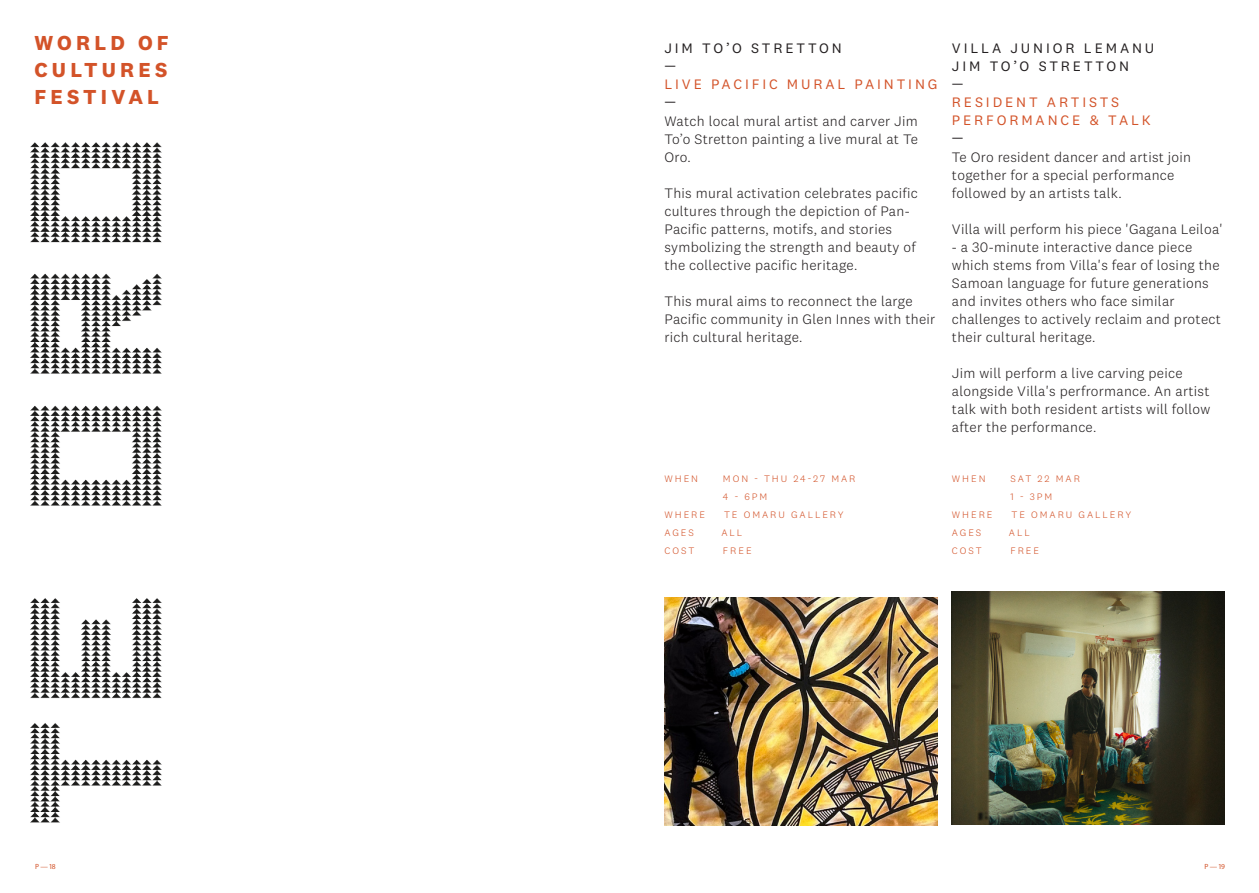
<style>
.page{position:relative;width:1259px;height:893px;background:#fff}
.page>*{position:absolute;margin:0;border:0;box-sizing:border-box;transform-origin:0 0}
.S1_DIN_Regular_14_18_CAPS{font:700 21px "National 2";letter-spacing:.2em;color:#d35329}
.S2__DIN_Regular_9_5_12_CAPS{font:300 14.25px/18px "National 2";letter-spacing:.02em;color:#231f20}
.S2__DIN_Regular_9_5_12_CAPS-2{font:14.25px/18px "National 2";letter-spacing:.2em;color:#d35329}
.S2__DIN_Regular_9_5_12_CAPS-3{font:14.25px "National 2";letter-spacing:.2em;color:#231f20}
.C_DETAILS{font:300 9.75px "National 2";letter-spacing:.2em;color:#d35329}
.t1{font:7.5px "Myriad Pro";color:#d35329}
</style>
<div class="page">
<img style="left:30px;top:142px;width:132px;height:681px">
<img style="left:664px;top:597px;width:273px;height:229px">
<img style="left:952px;top:591px;width:273px;height:234px">
<p class="S1_DIN_Regular_14_18_CAPS" style="left:34px;top:30px;width:136px">WORLD OF</p>
<p class="S1_DIN_Regular_14_18_CAPS" style="left:34px;top:57px;width:134px">CULTURES</p>
<p class="S1_DIN_Regular_14_18_CAPS" style="left:34px;top:84px;width:126px">FESTIVAL</p>
<p class="S2__DIN_Regular_9_5_12_CAPS-3" style="left:664px;top:39px;width:179px">JIM TO’O STRETTON</p>
<p class="S2__DIN_Regular_9_5_12_CAPS-3" style="left:664px;top:57px;width:13px">—</p>
<p class="S2__DIN_Regular_9_5_12_CAPS-2" style="left:664px;top:75px;width:274px">LIVE PACIFIC MURAL PAINTING</p>
<p class="S2__DIN_Regular_9_5_12_CAPS-3" style="left:664px;top:93px;width:13px">—</p>
<p class="S2__DIN_Regular_9_5_12_CAPS" style="left:664px;top:112px;width:255px;text-align:justify">Watch local mural artist and carver Jim To’o Stretton painting a live mural at Te Oro.</p>
<p class="S2__DIN_Regular_9_5_12_CAPS" style="left:664px;top:184px;width:255px">This mural activation celebrates pacific cultures through the depiction of Pan-Pacific patterns, motifs, and stories symbolizing the strength and beauty of the collective pacific heritage.</p>
<p class="S2__DIN_Regular_9_5_12_CAPS" style="left:664px;top:292px;width:272px">This mural aims to reconnect the large<br>Pacific community in Glen Innes with their rich cultural heritage.</p>
<p class="S2__DIN_Regular_9_5_12_CAPS-3" style="left:952px;top:39px;width:204px">VILLA JUNIOR LEMANU</p>
<p class="S2__DIN_Regular_9_5_12_CAPS-3" style="left:952px;top:57px;width:179px">JIM TO’O STRETTON</p>
<p class="S2__DIN_Regular_9_5_12_CAPS-3" style="left:952px;top:75px;width:13px">—</p>
<p class="S2__DIN_Regular_9_5_12_CAPS-2" style="left:952px;top:93px;width:200px">RESIDENT ARTISTS<br>PERFORMANCE &amp; TALK</p>
<p class="S2__DIN_Regular_9_5_12_CAPS-3" style="left:952px;top:129px;width:13px">—</p>
<p class="S2__DIN_Regular_9_5_12_CAPS" style="left:952px;top:148px;width:241px">Te Oro resident dancer and artist join together for a special performance followed by an artists talk.</p>
<p class="S2__DIN_Regular_9_5_12_CAPS" style="left:952px;top:220px;width:272px">Villa will perform his piece 'Gagana Leiloa'</p>
<p class="S2__DIN_Regular_9_5_12_CAPS" style="left:952px;top:238px;width:271px">- a 30-minute interactive dance piece which stems from Villa's fear of losing the Samoan language for future generations and invites others who face similar challenges to actively reclaim and protect their cultural heritage.</p>
<p class="S2__DIN_Regular_9_5_12_CAPS" style="left:952px;top:364px;width:260px">Jim will perform a live carving peice alongside Villa's perfrormance. An artist talk with both resident artists will follow after the performance.</p>
<p class="C_DETAILS" style="left:664px;top:473px;width:35px">WHEN</p>
<p class="C_DETAILS" style="left:723px;top:473px;width:134px">MON - THU 24-27 MAR</p>
<p class="C_DETAILS" style="left:723px;top:491px;width:46px">4 - 6PM</p>
<p class="C_DETAILS" style="left:664px;top:509px;width:42px">WHERE</p>
<p class="C_DETAILS" style="left:724px;top:509px;width:121px">TE OMARU GALLERY</p>
<p class="C_DETAILS" style="left:664px;top:527px;width:31px">AGES</p>
<p class="C_DETAILS" style="left:721px;top:527px;width:22px">ALL</p>
<p class="C_DETAILS" style="left:664px;top:545px;width:31px">COST</p>
<p class="C_DETAILS" style="left:723px;top:545px;width:30px">FREE</p>
<p class="C_DETAILS" style="left:952px;top:473px;width:35px">WHEN</p>
<p class="C_DETAILS" style="left:1010px;top:473px;width:71px">SAT 22 MAR</p>
<p class="C_DETAILS" style="left:1010px;top:491px;width:43px">1 - 3PM</p>
<p class="C_DETAILS" style="left:952px;top:509px;width:42px">WHERE</p>
<p class="C_DETAILS" style="left:1011px;top:509px;width:121px">TE OMARU GALLERY</p>
<p class="C_DETAILS" style="left:952px;top:527px;width:31px">AGES</p>
<p class="C_DETAILS" style="left:1009px;top:527px;width:22px">ALL</p>
<p class="C_DETAILS" style="left:952px;top:545px;width:31px">COST</p>
<p class="C_DETAILS" style="left:1010px;top:545px;width:30px">FREE</p>
<p class="t1" style="left:35px;top:861px;width:22px">P — 18</p>
<p class="t1" style="left:1204px;top:861px;width:22px">P — 19</p>
</div>
